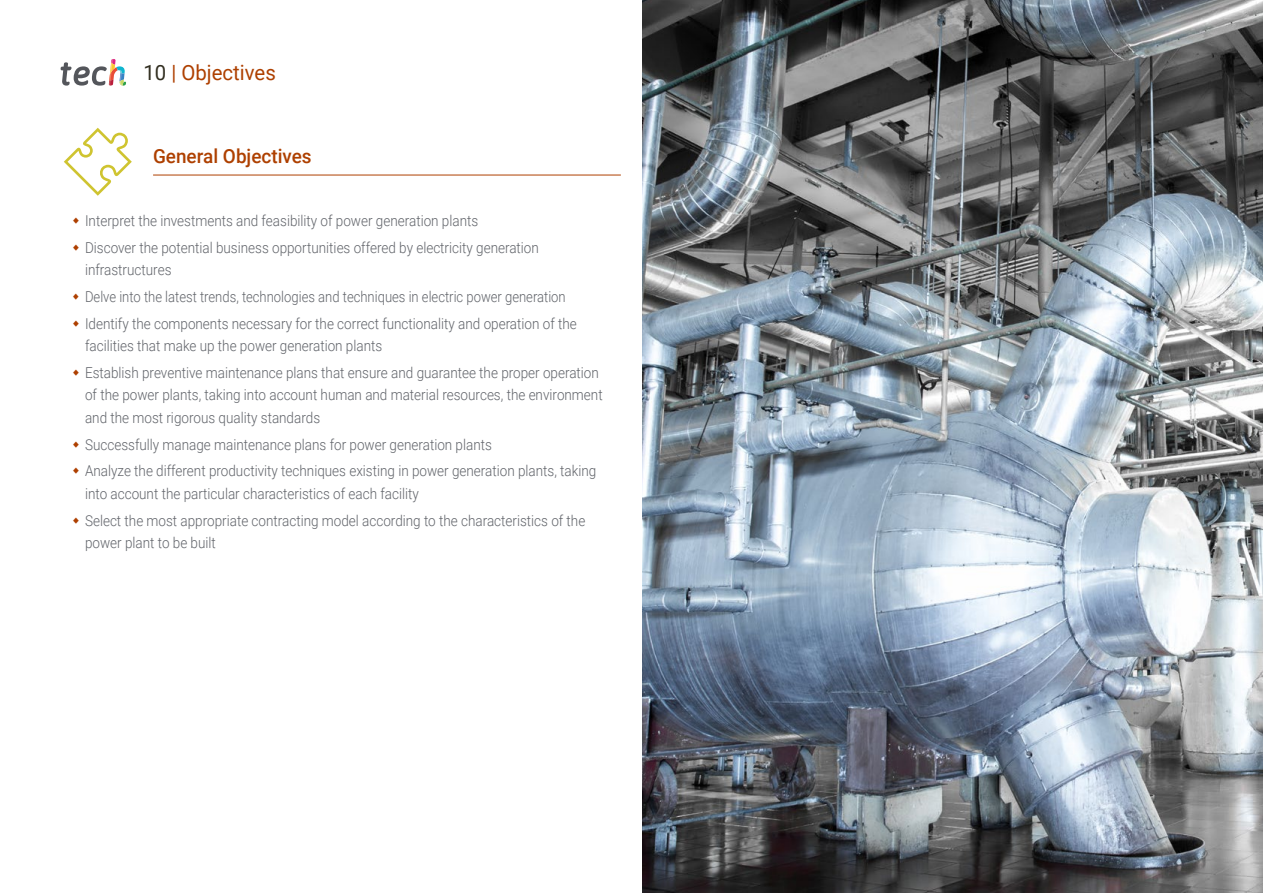
<style>
.page{position:relative;width:1263px;height:893px;background:#fff}
.page>*{position:absolute;margin:0;border:0;box-sizing:border-box;transform-origin:0 0}
.t1{font:21px "Roboto";color:#ae4000}
.t2{font:500 19.5px "Roboto";color:#ae4000}
.t3{font:300 15px/26.7px "Roboto";color:#61646a;scale:.9 1}
.s1{color:#312e20}
</style>
<div class="page">
<hr style="left:153px;top:175px;width:468px;height:1px;background:#ae4000">
<svg style="left:64px;top:128px;width:68px;height:68px"></svg>
<svg style="left:61px;top:59px;width:65px;height:27px"></svg>
<img style="left:642px;top:0;width:621px;height:893px">
<h1 class="t1" style="left:144px;top:57px;width:134px"><span class="s1">10</span> | Objectives</h1>
<h2 class="t2" style="left:153px;top:143px;width:160px">General Objectives</h2>
<p class="t3" style="left:85px;top:207px;width:506px">Interpret the investments and feasibility of power generation plants<br>Discover the potential business opportunities offered by electricity generation</p>
<p class="t3" style="left:85px;top:256px;width:548px">infrastructures<br>Delve into the latest trends, technologies and techniques in electric power generation<br>Identify the components necessary for the correct functionality and operation of the</p>
<p class="t3" style="left:85px;top:332px;width:572px">facilities that make up the power generation plants<br>Establish preventive maintenance plans that ensure and guarantee the proper operation</p>
<p class="t3" style="left:85px;top:383px;width:577px;line-height:22.5px">of the power plants, taking into account human and material resources, the environment and the most rigorous quality standards</p>
<p class="t3" style="left:85px;top:430px;width:570px">Successfully manage maintenance plans for power generation plants<br>Analyze the different productivity techniques existing in power generation plants, taking</p>
<p class="t3" style="left:85px;top:480px;width:557px">into account the particular characteristics of each facility<br>Select the most appropriate contracting model according to the characteristics of the</p>
<p class="t3" style="left:85px;top:529px;width:147px">power plant to be built</p>
</div>
